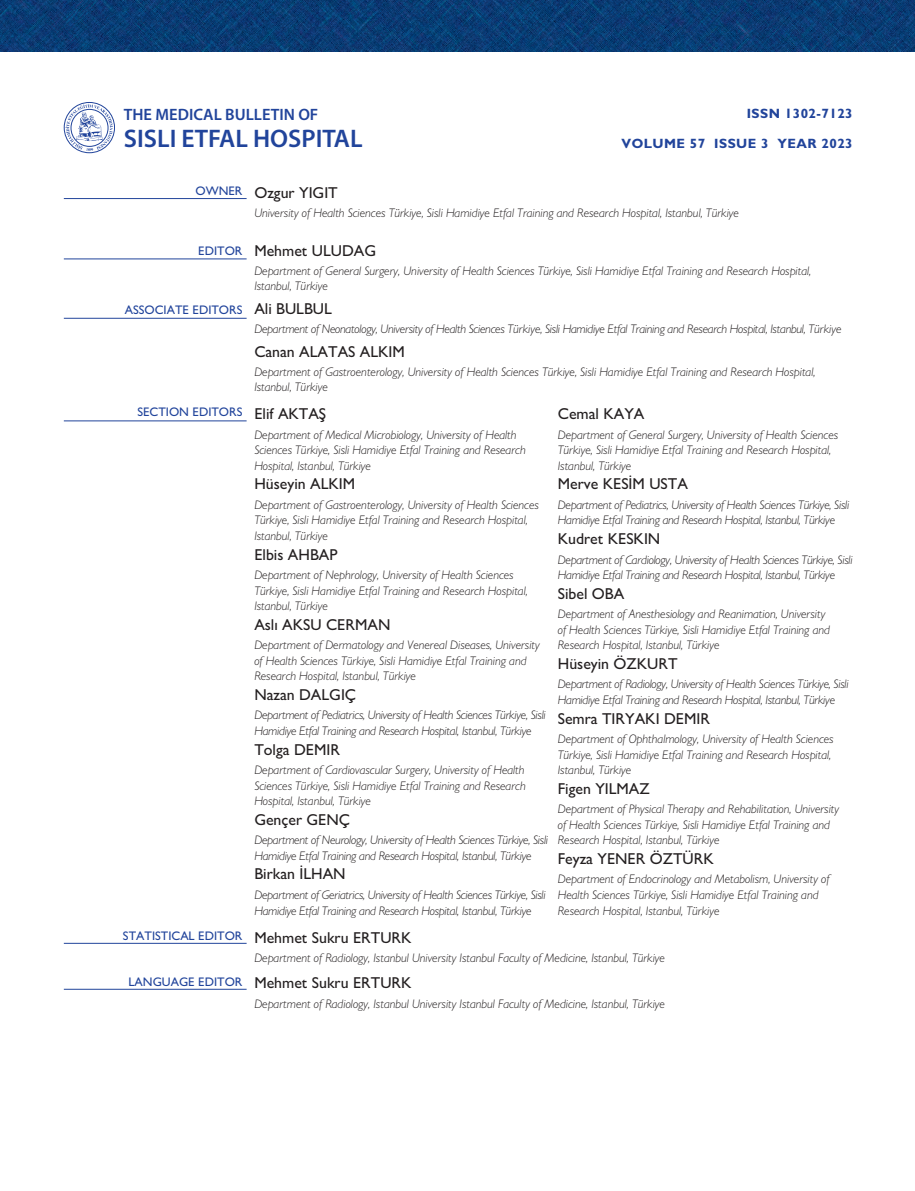
<style>
.page{position:relative;width:915px;height:1191px;background:#fff}
.page>*{position:absolute;margin:0;border:0;box-sizing:border-box;transform-origin:0 0}
.t1{font:600 25.5px "Myriad Pro";color:#21449b}
.t2{font:600 16.5px "Myriad Pro";color:#21449b}
.t3{font:500 15.75px "Gill Sans MT Pro";color:#231f20}
.t4{font:700 13.5px "Gill Sans MT Pro";letter-spacing:.035em;color:#21449b}
.t5{font:italic 300 12.45px/15.5px "Gill Sans MT Pro";color:#231f20}
.t6{font:italic 300 12.45px/15.5px "Gill Sans MT Pro";letter-spacing:-.02em;color:#231f20}
.t7{font:500 12.45px "Gill Sans MT Pro";color:#21449b}
</style>
<div class="page">
<hr style="left:64px;top:198px;width:182px;height:1px;background:#21449b">
<hr style="left:64px;top:259px;width:182px;height:1px;background:#21449b">
<hr style="left:64px;top:318px;width:182px;height:1px;background:#21449b">
<hr style="left:64px;top:943px;width:182px;height:1px;background:#21449b">
<hr style="left:64px;top:989px;width:182px;height:1px;background:#21449b">
<hr style="left:64px;top:420px;width:182px;height:1px;background:#21449b">
<img style="left:0;top:0;width:914px;height:51px">
<div style="left:64px;top:102px;width:51px;height:51px;border:1px solid #21449b;border-radius:50%"></div>
<svg style="left:65px;top:104px;width:48px;height:47px"></svg>
<h2 class="t2" style="left:124px;top:104px;width:196px">THE MEDICAL BULLETIN OF</h2>
<h1 class="t1" style="left:124px;top:122px;width:240px">SISLI ETFAL HOSPITAL</h1>
<p class="t4" style="left:746px;top:105px;width:107px">ISSN 1302-7123</p>
<p class="t4" style="left:621px;top:135px;width:232px">VOLUME 57 ISSUE 3 YEAR 2023</p>
<p class="t7" style="left:195px;top:184px;width:48px">OWNER</p>
<p class="t7" style="left:198px;top:243px;width:46px">EDITOR</p>
<p class="t7" style="left:125px;top:303px;width:119px">ASSOCIATE EDITORS</p>
<p class="t7" style="left:137px;top:405px;width:107px">SECTION EDITORS</p>
<p class="t7" style="left:123px;top:928px;width:121px">STATISTICAL EDITOR</p>
<p class="t7" style="left:128px;top:974px;width:115px">LANGUAGE EDITOR</p>
<p class="t3" style="left:254px;top:183px;width:85px">Ozgur YIGIT</p>
<p class="t5" style="left:254px;top:205px;width:486px">University of Health Sciences Türkiye, Sisli Hamidiye Etfal Training and Research Hospital, Istanbul, Türkiye</p>
<p class="t3" style="left:254px;top:241px;width:123px">Mehmet ULUDAG</p>
<p class="t5" style="left:254px;top:263px;width:558px">Department of General Surgery, University of Health Sciences Türkiye, Sisli Hamidiye Etfal Training and Research Hospital,<br>Istanbul, Türkiye</p>
<p class="t3" style="left:254px;top:299px;width:79px">Ali BULBUL</p>
<p class="t6" style="left:254px;top:321px;width:588px">Department of Neonatology, University of Health Sciences Türkiye, Sisli Hamidiye Etfal Training and Research Hospital, Istanbul, Türkiye</p>
<p class="t3" style="left:254px;top:342px;width:152px">Canan ALATAS ALKIM</p>
<p class="t5" style="left:254px;top:364px;width:562px">Department of Gastroenterology, University of Health Sciences Türkiye, Sisli Hamidiye Etfal Training and Research Hospital,<br>Istanbul, Türkiye</p>
<p class="t3" style="left:254px;top:404px;width:73px">Elif AKTAŞ</p>
<p class="t5" style="left:254px;top:427px;width:273px">Department of Medical Microbiology, University of Health<br>Sciences Türkiye, Sisli Hamidiye Etfal Training and Research<br>Hospital, Istanbul, Türkiye</p>
<p class="t3" style="left:254px;top:475px;width:102px">Hüseyin ALKIM</p>
<p class="t5" style="left:254px;top:497px;width:286px">Department of Gastroenterology, University of Health Sciences<br>Türkiye, Sisli Hamidiye Etfal Training and Research Hospital,<br>Istanbul, Türkiye</p>
<p class="t3" style="left:254px;top:545px;width:85px">Elbis AHBAP</p>
<p class="t5" style="left:254px;top:567px;width:275px">Department of Nephrology, University of Health Sciences<br>Türkiye, Sisli Hamidiye Etfal Training and Research Hospital,<br>Istanbul, Türkiye</p>
<p class="t3" style="left:254px;top:615px;width:137px">Aslı AKSU CERMAN</p>
<p class="t5" style="left:254px;top:637px;width:287px">Department of Dermatology and Venereal Diseases, University of Health Sciences Türkiye, Sisli Hamidiye Etfal Training and<br>Research Hospital, Istanbul, Türkiye</p>
<p class="t3" style="left:254px;top:685px;width:103px">Nazan DALGIÇ</p>
<p class="t6" style="left:254px;top:707px;width:293px">Department of Pediatrics, University of Health Sciences Türkiye, Sisli<br>Hamidiye Etfal Training and Research Hospital, Istanbul, Türkiye</p>
<p class="t3" style="left:254px;top:740px;width:87px">Tolga DEMIR</p>
<p class="t5" style="left:254px;top:762px;width:273px;text-align:justify">Department of Cardiovascular Surgery, University of Health Sciences Türkiye, Sisli Hamidiye Etfal Training and Research Hospital, Istanbul, Türkiye</p>
<p class="t3" style="left:254px;top:810px;width:97px">Gençer GENÇ</p>
<p class="t6" style="left:254px;top:832px;width:295px">Department of Neurology, University of Health Sciences Türkiye, Sisli<br>Hamidiye Etfal Training and Research Hospital, Istanbul, Türkiye</p>
<p class="t3" style="left:254px;top:864px;width:93px">Birkan İLHAN</p>
<p class="t6" style="left:254px;top:887px;width:293px">Department of Geriatrics, University of Health Sciences Türkiye, Sisli<br>Hamidiye Etfal Training and Research Hospital, Istanbul, Türkiye</p>
<p class="t3" style="left:557px;top:404px;width:88px">Cemal KAYA</p>
<p class="t5" style="left:557px;top:427px;width:282px">Department of General Surgery, University of Health Sciences<br>Türkiye, Sisli Hamidiye Etfal Training and Research Hospital,<br>Istanbul, Türkiye</p>
<p class="t3" style="left:557px;top:475px;width:131px">Merve KESİM USTA</p>
<p class="t6" style="left:557px;top:497px;width:293px">Department of Pediatrics, University of Health Sciences Türkiye, Sisli<br>Hamidiye Etfal Training and Research Hospital, Istanbul, Türkiye</p>
<p class="t3" style="left:557px;top:529px;width:104px">Kudret KESKIN</p>
<p class="t6" style="left:557px;top:551px;width:296px">Department of Cardiology, University of Health Sciences Türkiye, Sisli<br>Hamidiye Etfal Training and Research Hospital, Istanbul, Türkiye</p>
<p class="t3" style="left:557px;top:584px;width:68px">Sibel OBA</p>
<p class="t5" style="left:557px;top:606px;width:274px">Department of Anesthesiology and Reanimation, University of Health Sciences Türkiye, Sisli Hamidiye Etfal Training and<br>Research Hospital, Istanbul, Türkiye</p>
<p class="t3" style="left:557px;top:654px;width:121px">Hüseyin ÖZKURT</p>
<p class="t6" style="left:557px;top:676px;width:292px">Department of Radiology, University of Health Sciences Türkiye, Sisli<br>Hamidiye Etfal Training and Research Hospital, Istanbul, Türkiye</p>
<p class="t3" style="left:557px;top:709px;width:154px">Semra TIRYAKI DEMIR</p>
<p class="t5" style="left:557px;top:731px;width:277px">Department of Ophthalmology, University of Health Sciences<br>Türkiye, Sisli Hamidiye Etfal Training and Research Hospital,<br>Istanbul, Türkiye</p>
<p class="t3" style="left:557px;top:779px;width:93px">Figen YILMAZ</p>
<p class="t5" style="left:557px;top:801px;width:283px">Department of Physical Therapy and Rehabilitation, University of Health Sciences Türkiye, Sisli Hamidiye Etfal Training and<br>Research Hospital, Istanbul, Türkiye</p>
<p class="t3" style="left:557px;top:849px;width:157px">Feyza YENER ÖZTÜRK</p>
<p class="t5" style="left:557px;top:871px;width:273px">Department of Endocrinology and Metabolism, University of<br>Health Sciences Türkiye, Sisli Hamidiye Etfal Training and<br>Research Hospital, Istanbul, Türkiye</p>
<p class="t3" style="left:254px;top:927px;width:159px">Mehmet Sukru ERTURK</p>
<p class="t5" style="left:254px;top:949px;width:412px">Department of Radiology, Istanbul University Istanbul Faculty of Medicine, Istanbul, Türkiye</p>
<p class="t3" style="left:254px;top:973px;width:159px">Mehmet Sukru ERTURK</p>
<p class="t5" style="left:254px;top:995px;width:412px">Department of Radiology, Istanbul University Istanbul Faculty of Medicine, Istanbul, Türkiye</p>
</div>
